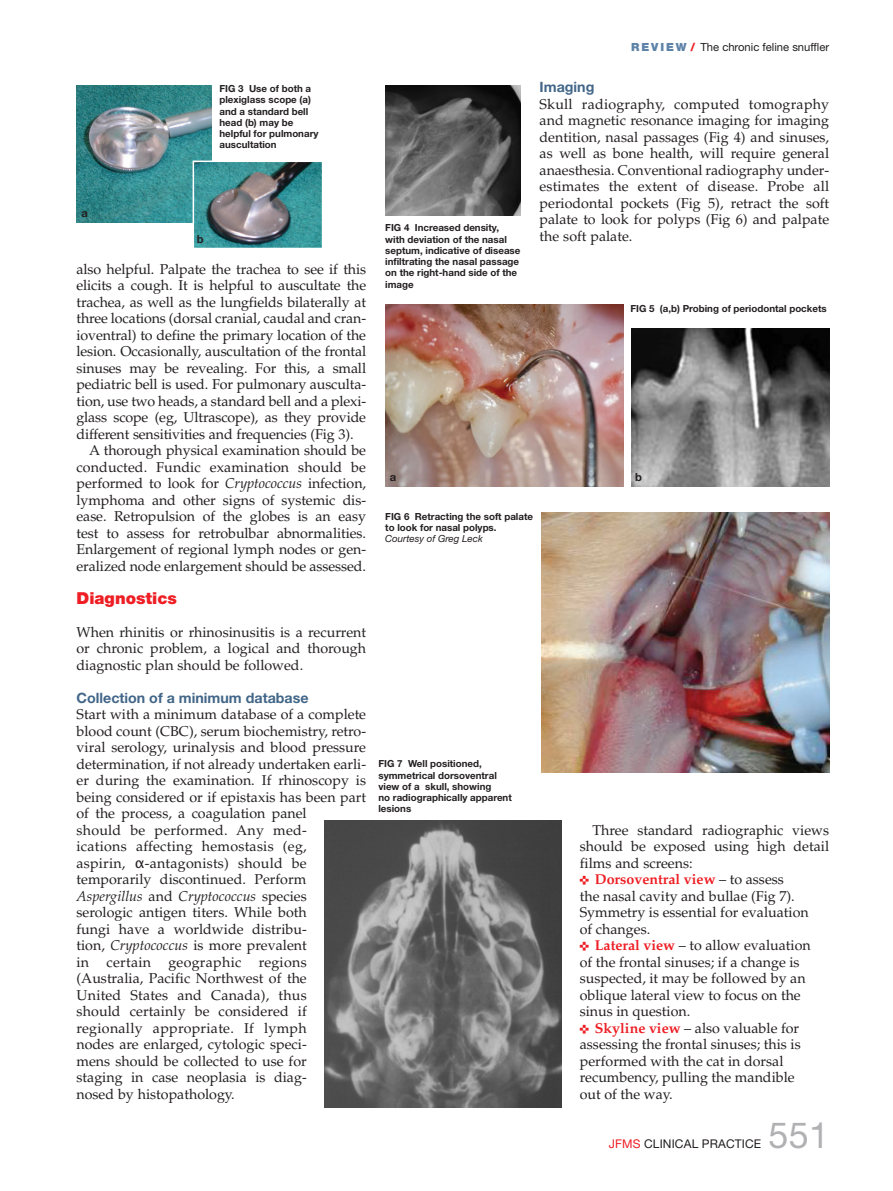
<style>
.page{position:relative;width:893px;height:1191px;background:#fff}
.page>*{position:absolute;margin:0;border:0;box-sizing:border-box;transform-origin:0 0}
.t1{font:36px "Helvetica Neue";color:#b1b1b4}
.t2{font:900 16.5px "Helvetica Neue";color:#ee1e24}
.t3{font:14.25px/16.5px "Palatino";color:#231f20;text-align:justify}
.t4{font:700 14.25px "Helvetica Neue";color:#426688}
.t5{font:12px "Helvetica Neue";letter-spacing:.01em;color:#231f20}
.t6{font:11.25px "Helvetica Neue";color:#231f20}
.t7{font:700 11.25px "Helvetica Neue";color:#231f20}
.t8{font:700 9.75px/11.2px "Helvetica Neue";color:#231f20}
.t9{font:italic 9.75px "Helvetica Neue";color:#231f20}
.s1{font-weight:900;color:#5e83a8}
.s2{font-weight:900;color:#ee1e24}
.s3{font-style:italic}
.s4{font-family:"Lucida Grande"}
.s5{color:#ee1e24}
.s6{font-weight:700;color:#ee1e24}
</style>
<div class="page">
<img style="left:77px;top:85px;width:135px;height:138px">
<img style="left:196px;top:163px;width:124px;height:83px">
<div style="left:193px;top:160px;width:130px;height:89px;border:2px solid #fff"></div>
<img style="left:324px;top:820px;width:238px;height:287px">
<img style="left:385px;top:305px;width:239px;height:181px">
<img style="left:385px;top:85px;width:135px;height:130px">
<img style="left:541px;top:512px;width:288px;height:260px">
<img style="left:631px;top:329px;width:198px;height:157px">
<p class="t6" style="left:631px;top:43px;width:199px"><span class="s1">R E V I E W</span> <span class="s2">/</span> The chronic feline snuffler</p>
<p class="t4" style="left:540px;top:82px;width:56px">Imaging</p>
<p class="t3" style="left:540px;top:97px;width:291px">Skull radiography, computed tomography and magnetic resonance imaging for imaging dentition, nasal passages (Fig 4) and sinuses, as well as bone health, will require general anaesthesia. Conventional radiography under - estimates the extent of disease. Probe all periodontal pockets (Fig 5), retract the soft palate to look for polyps (Fig 6) and palpate the soft palate.</p>
<p class="t8" style="left:219px;top:84px;width:101px">FIG 3 Use of both a plexiglass scope (a) and a standard bell head (b) may be helpful for pulmonary auscultation</p>
<p class="t7" style="left:81px;top:209px;width:8px">a</p>
<p class="t7" style="left:197px;top:234px;width:8px">b</p>
<p class="t8" style="left:385px;top:223px;width:137px">FIG 4 Increased density, with deviation of the nasal septum, indicative of disease infiltrating the nasal passage on the right-hand side of the image</p>
<p class="t3" style="left:77px;top:262px;width:291px">also helpful. Palpate the trachea to see if this</p>
<p class="t3" style="left:77px;top:279px;width:291px">elicits a cough. It is helpful to auscultate the</p>
<p class="t3" style="left:77px;top:295px;width:291px">trachea, as well as the lungfields bilaterally at</p>
<p class="t3" style="left:77px;top:312px;width:291px">three locations (dorsal cranial, caudal and cran-</p>
<p class="t3" style="left:77px;top:328px;width:291px">ioventral) to define the primary location of the</p>
<p class="t3" style="left:77px;top:345px;width:291px">lesion. Occasionally, auscultation of the frontal</p>
<p class="t3" style="left:77px;top:361px;width:291px">sinuses may be revealing. For this, a small</p>
<p class="t3" style="left:77px;top:378px;width:291px">pediatric bell is used. For pulmonary ausculta-</p>
<p class="t3" style="left:77px;top:394px;width:291px">tion, use two heads, a standard bell and a plexi -</p>
<p class="t3" style="left:77px;top:411px;width:291px">glass scope (eg, Ultrascope), as they provide</p>
<p class="t3" style="left:77px;top:427px;width:279px">different sensitivities and frequencies (Fig 3).</p>
<p class="t3" style="left:89px;top:444px;width:278px">A thorough physical examination should be</p>
<p class="t3" style="left:77px;top:460px;width:291px">conducted. Fundic examination should be</p>
<p class="t3" style="left:77px;top:477px;width:291px">performed to look for <span class="s3">Cryptococcus</span> infection,</p>
<p class="t3" style="left:77px;top:493px;width:291px">lymphoma and other signs of systemic dis-</p>
<p class="t3" style="left:77px;top:510px;width:291px">ease. Retropulsion of the globes is an easy</p>
<p class="t3" style="left:77px;top:526px;width:291px">test to assess for retrobulbar abnormalities.</p>
<p class="t3" style="left:77px;top:543px;width:291px">Enlargement of regional lymph nodes or gen-</p>
<p class="t3" style="left:77px;top:559px;width:291px">eralized node enlargement should be assessed.</p>
<p class="t2" style="left:77px;top:592px;width:102px">Diagnostics</p>
<p class="t3" style="left:77px;top:625px;width:291px">When rhinitis or rhinosinusitis is a recurrent or chronic problem, a logical and thorough diagnostic plan should be followed.</p>
<p class="t4" style="left:77px;top:692px;width:234px">Collection of a minimum database</p>
<p class="t3" style="left:77px;top:708px;width:291px;text-align:left">Start with a minimum database of a complete blood count (CBC), serum biochemistry, retro&shy;viral serology, urinalysis and blood pressure determination, if not already undertaken earli&shy;er during the examination. If rhinoscopy is being considered or if epistaxis has been part of the process, a coagulation panel<br>should be performed. Any med -<br>ications affecting hemostasis (eg,<br>aspirin, <span class="s4">α</span>-antagonists) should be temporarily discontinued. Perform <span class="s3">Aspergillus</span> and <span class="s3">Cryptococcus</span> species serologic antigen titers. While both<br>fungi have a worldwide distribu-<br>tion, <span class="s3">Cryptococcus</span> is more prevalent<br>in certain geographic regions (Australia, Pacific Northwest of the<br>United States and Canada), thus<br>should certainly be considered if regionally appropriate. If lymph<br>nodes are enlarged, cytologic speci-<br>mens should be collected to use for<br>staging in case neoplasia is diag-<br>nosed by histopathology.</p>
<p class="t8" style="left:630px;top:304px;width:198px">FIG 5 (a,b) Probing of periodontal pockets</p>
<p class="t7" style="left:635px;top:473px;width:8px">b</p>
<p class="t7" style="left:390px;top:472px;width:8px">a</p>
<p class="t8" style="left:385px;top:511px;width:149px">FIG 6 Retracting the soft palate to look for nasal polyps.</p>
<p class="t9" style="left:385px;top:535px;width:99px">Courtesy of Greg Leck</p>
<p class="t8" style="left:378px;top:759px;width:135px">FIG 7 Well positioned, symmetrical dorsoventral view of a skull, showing<br>no radiographically apparent lesions</p>
<p class="t3" style="left:580px;top:823px;width:251px;text-align:left;text-indent:13px">Three standard radiographic views should be exposed using high detail films and screens:<br><span class="s5">✜</span> <span class="s6">Dorsoventral view</span> – to assess<br>the nasal cavity and bullae (Fig 7).<br>Symmetry is essential for evaluation<br>of changes.<br><span class="s5">✜</span> <span class="s6">Lateral view</span> – to allow evaluation<br>of the frontal sinuses; if a change is suspected, it may be followed by an oblique lateral view to focus on the sinus in question.<br><span class="s5">✜</span> <span class="s6">Skyline view</span> – also valuable for assessing the frontal sinuses; this is performed with the cat in dorsal recumbency, pulling the mandible<br>out of the way.</p>
<p class="t5" style="left:609px;top:1139px;width:154px"><span class="s5">JFMS</span> CLINICAL PRACTICE</p>
<h1 class="t1" style="left:768px;top:1122px;width:62px">551</h1>
</div>
